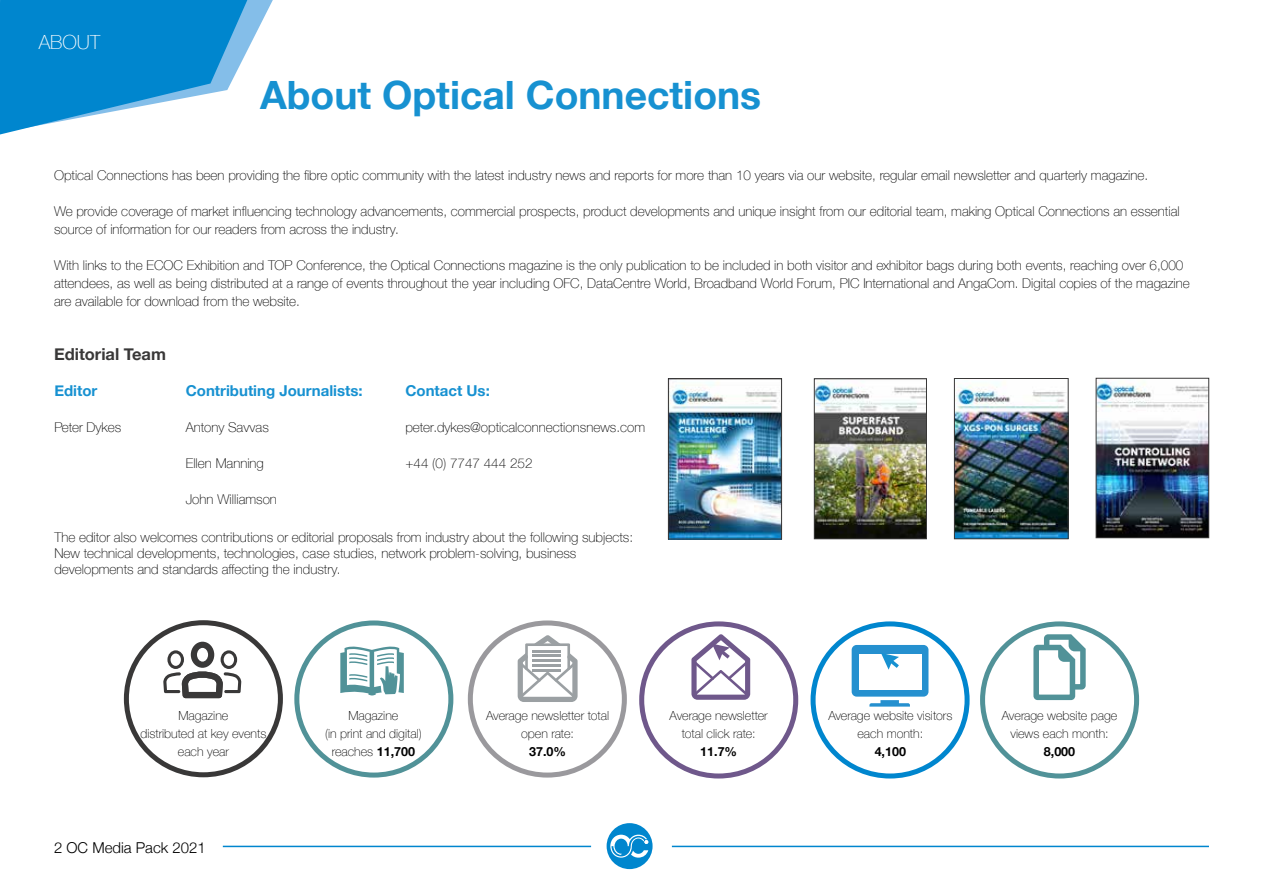
<style>
.page{position:relative;width:1263px;height:893px;background:#fff}
.page>*{position:absolute;margin:0;border:0;box-sizing:border-box;transform-origin:0 0}
.t1{font:700 39px "Helvetica Neue";color:#1791d1}
.t2{font:100 19.5px "Helvetica Neue";color:#fff}
.t3{font:700 16.5px "Helvetica Neue";color:#393838}
.t4{font:700 15px "Helvetica Neue";color:#1791d1}
.t5{font:300 15px "Helvetica Neue";color:#000}
.t6{font:100 13.5px/18px "Helvetica Neue";color:#000}
.t7{font:100 12.6px/18px "Helvetica Neue";color:#000;text-align:center}
.t8{font:700 12.6px "Helvetica Neue";color:#000}
.s1{font-weight:700}
</style>
<div class="page">
<div style="left:607px;top:823px;width:45px;height:46px;background:#0086ce;border-radius:50%"></div>
<svg style="left:610px;top:835px;width:38px;height:23px"></svg>
<hr style="left:672px;top:846px;width:537px;height:1px;background:#0086ce">
<hr style="left:223px;top:846px;width:368px;height:1px;background:#0086ce">
<svg style="left:0;top:0;width:273px;height:135px"></svg>
<div style="left:294px;top:620px;width:159px;height:158px;border:5px solid #519298;border-radius:50%"></div>
<div style="left:124px;top:620px;width:159px;height:157px;border:5px solid #393838;border-radius:50%"></div>
<div style="left:468px;top:620px;width:159px;height:158px;border:5px solid #9a999d;border-radius:50%"></div>
<div style="left:639px;top:621px;width:159px;height:157px;border:5px solid #6f588b;border-radius:50%"></div>
<div style="left:810px;top:621px;width:159px;height:157px;border:5px solid #0086ce;border-radius:50%"></div>
<div style="left:980px;top:621px;width:159px;height:157px;border:5px solid #519298;border-radius:50%"></div>
<svg style="left:852px;top:645px;width:76px;height:62px"></svg>
<svg style="left:1033px;top:634px;width:53px;height:66px"></svg>
<svg style="left:163px;top:642px;width:78px;height:56px"></svg>
<svg style="left:518px;top:635px;width:60px;height:67px"></svg>
<hr style="left:533px;top:650px;width:28px;height:2px;background:#9ba0a3">
<hr style="left:533px;top:655px;width:28px;height:2px;background:#9ba0a3">
<hr style="left:533px;top:659px;width:28px;height:3px;background:#9ba0a3">
<hr style="left:533px;top:664px;width:28px;height:3px;background:#9ba0a3">
<hr style="left:533px;top:669px;width:28px;height:3px;background:#9ba0a3">
<svg style="left:691px;top:634px;width:59px;height:66px"></svg>
<svg style="left:340px;top:646px;width:64px;height:50px"></svg>
<img style="left:956px;top:383px;width:110px;height:154px">
<div style="left:954px;top:378px;width:114px;height:161px;border:1px solid #393838"></div>
<img style="left:1098px;top:380px;width:109px;height:156px">
<div style="left:1096px;top:378px;width:113px;height:160px;border:1px solid #393838"></div>
<img style="left:670px;top:382px;width:110px;height:155px">
<div style="left:668px;top:379px;width:114px;height:160px;border:1px solid #393838"></div>
<img style="left:816px;top:381px;width:109px;height:156px">
<div style="left:814px;top:379px;width:113px;height:160px;border:1px solid #393838"></div>
<h2 class="t2" style="left:39px;top:28px;width:63px">ABOUT</h2>
<h1 class="t1" style="left:260px;top:65px;width:503px">About Optical Connections</h1>
<p class="t6" style="left:54px;top:166px;width:1096px">Optical Connections has been providing the fibre optic community with the latest industry news and reports for more than 10 years via our website, regular email newsletter and quarterly magazine.</p>
<p class="t6" style="left:54px;top:202px;width:1127px">We provide coverage of market influencing technology advancements, commercial prospects, product developments and unique insight from our editorial team, making Optical Connections an essential source of information for our readers from across the industry.</p>
<p class="t6" style="left:54px;top:256px;width:1137px">With links to the ECOC Exhibition and TOP Conference, the Optical Connections magazine is the only publication to be included in both visitor and exhibitor bags during both events, reaching over 6,000 attendees, as well as being distributed at a range of events throughout the year including OFC, DataCentre World, Broadband World Forum, PIC International and AngaCom. Digital copies of the magazine are available for download from the website.</p>
<p class="t3" style="left:54px;top:341px;width:114px">Editorial Team</p>
<p class="t4" style="left:54px;top:379px;width:45px">Editor</p>
<p class="t6" style="left:54px;top:418px;width:68px">Peter Dykes</p>
<p class="t4" style="left:186px;top:379px;width:178px">Contributing Journalists:</p>
<p class="t6" style="left:186px;top:418px;width:84px">Antony Savvas</p>
<p class="t6" style="left:186px;top:454px;width:80px">Ellen Manning</p>
<p class="t6" style="left:186px;top:490px;width:93px">John Williamson</p>
<p class="t6" style="left:54px;top:528px;width:580px;line-height:16.2px">The editor also welcomes contributions or editorial proposals from industry about the following subjects:<br>New technical developments, technologies, case studies, network problem-solving, business developments and standards affecting the industry.</p>
<p class="t4" style="left:405px;top:379px;width:86px">Contact Us:</p>
<p class="t6" style="left:405px;top:418px;width:241px">peter.dykes@opticalconnectionsnews.com</p>
<p class="t6" style="left:405px;top:454px;width:129px">+44 (0) 7747 444 252</p>
<p class="t7" style="left:140px;top:706px;width:128px">Magazine<br>distributed at key events each year</p>
<p class="t5" style="left:54px;top:836px;width:153px">2 OC Media Pack 2021</p>
<p class="t7" style="left:325px;top:706px;width:98px">Magazine<br>(in print and digital) reaches <span class="s1">11,700</span></p>
<p class="t7" style="left:486px;top:706px;width:125px">Average newsletter total open rate:</p>
<p class="t8" style="left:529px;top:742px;width:38px">37.0%</p>
<p class="t7" style="left:670px;top:706px;width:100px">Average newsletter total click rate:</p>
<p class="t8" style="left:700px;top:742px;width:38px">11.7%</p>
<p class="t7" style="left:828px;top:706px;width:126px">Average website visitors each month:</p>
<p class="t8" style="left:875px;top:742px;width:33px">4,100</p>
<p class="t7" style="left:1002px;top:706px;width:117px">Average website page views each month:</p>
<p class="t8" style="left:1044px;top:742px;width:33px">8,000</p>
</div>
